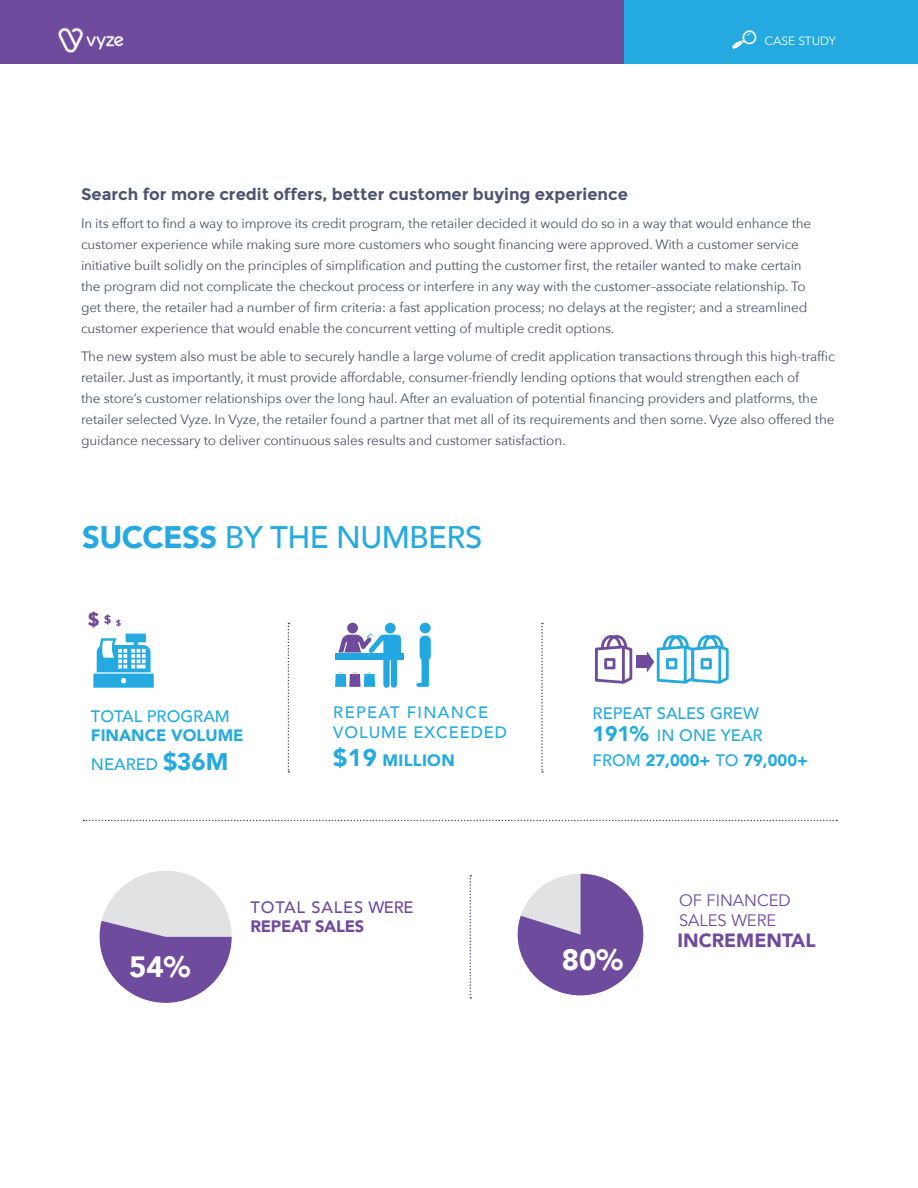
<style>
.page{position:relative;width:918px;height:1188px;background:#fff}
.page>*{position:absolute;margin:0;border:0;box-sizing:border-box;transform-origin:0 0}
.t1{font:500 31.05px "Avenir";letter-spacing:-.02em;color:#24aae1}
.t2{font:900 29.25px "Avenir";color:#fff}
.t3{font:900 19.05px "Avenir";color:#6f4b9e}
.t4{font:700 16.5px "Montserrat";color:#4c546f}
.t5{font:900 16.5px/28.8px "Avenir";color:#24aae1}
.t6{font:500 16.5px/22.5px "Avenir";color:#24aae1}
.t7{font:500 16.5px/19.8px "Avenir";letter-spacing:.05em;color:#6f4b9e}
.t8{font:16.5px "Avenir";color:#6f4b9e}
.t9{font:500 16.5px "Avenir";letter-spacing:.055em;color:#24aae1}
.t10{font:500 16.5px "Avenir";letter-spacing:.08em;color:#24aae1}
.t11{font:900 16.5px "Avenir";letter-spacing:.02em;color:#24aae1}
.t12{font:13.5px/21px "Avenir Next";letter-spacing:-.01em;color:#4c546f}
.t13{font:12px "Avenir Next";color:#fff}
.s1{font-weight:900}
.s2{font-weight:500}
.s3{font-size:24px}
.s4{font-weight:900;font-size:21px}
</style>
<div class="page">
<svg style="left:595px;top:635px;width:37px;height:49px"></svg>
<div style="left:636px;top:656px;width:11px;height:12px;background:#6f4b9e"></div>
<svg style="left:647px;top:635px;width:82px;height:49px"></svg>
<svg style="left:93px;top:634px;width:61px;height:54px"></svg>
<svg style="left:88px;top:612px;width:33px;height:16px"></svg>
<div style="left:0;top:0;width:796px;height:64px;background:#6f4b9e"></div>
<div style="left:624px;top:0;width:294px;height:64px;background:#24aae1"></div>
<svg style="left:732px;top:30px;width:25px;height:19px"></svg>
<img style="left:58px;top:27px;width:66px;height:26px">
<svg style="left:288px;top:623px;width:1px;height:150px"></svg>
<svg style="left:83px;top:820px;width:754px;height:1px"></svg>
<svg style="left:541px;top:623px;width:2px;height:150px"></svg>
<svg style="left:470px;top:875px;width:1px;height:124px"></svg>
<div style="left:347px;top:623px;width:11px;height:10px;background:#6f4b9e;border-radius:50%"></div>
<div style="left:385px;top:623px;width:11px;height:11px;background:#22a7e0;border-radius:50%"></div>
<div style="left:335px;top:654px;width:69px;height:6px;background:#22a7e0"></div>
<svg style="left:335px;top:633px;width:66px;height:55px"></svg>
<svg style="left:416px;top:636px;width:15px;height:51px"></svg>
<div style="left:420px;top:623px;width:11px;height:10px;background:#22a7e0;border-radius:50%"></div>
<svg style="left:518px;top:874px;width:125px;height:121px"></svg>
<svg style="left:100px;top:871px;width:132px;height:132px"></svg>
<p class="t13" style="left:765px;top:31px;width:73px">CASE STUDY</p>
<p class="t4" style="left:81px;top:184px;width:548px">Search for more credit offers, better customer buying experience</p>
<p class="t12" style="left:81px;top:212px;width:732px">In its effort to find a way to improve its credit program, the retailer decided it would do so in a way that would enhance the customer experience while making sure more customers who sought financing were approved. With a customer service initiative built solidly on the principles of simplification and putting the customer first, the retailer wanted to make certain the program did not complicate the checkout process or interfere in any way with the customer–associate relationship. To get there, the retailer had a number of firm criteria: a fast application process; no delays at the register; and a streamlined customer experience that would enable the concurrent vetting of multiple credit options.</p>
<p class="t12" style="left:81px;top:345px;width:755px">The new system also must be able to securely handle a large volume of credit application transactions through this high-traffic retailer. Just as importantly, it must provide affordable, consumer-friendly lending options that would strengthen each of<br>the store’s customer relationships over the long haul. After an evaluation of potential financing providers and platforms, the retailer selected Vyze. In Vyze, the retailer found a partner that met all of its requirements and then some. Vyze also offered the guidance necessary to deliver continuous sales results and customer satisfaction.</p>
<p class="t1" style="left:82px;top:510px;width:402px"><span class="s1">SUCCESS</span> BY THE NUMBERS</p>
<p class="t6" style="left:91px;top:704px;width:140px">TOTAL PROGRAM</p>
<p class="t5" style="left:91px;top:721px;width:154px">FINANCE VOLUME<br><span class="s2">NEARED</span> <span class="s3">$36M</span></p>
<p class="t10" style="left:333px;top:698px;width:156px">REPEAT FINANCE</p>
<p class="t9" style="left:333px;top:718px;width:175px">VOLUME EXCEEDED</p>
<p class="t11" style="left:333px;top:746px;width:123px"><span class="s3">$19</span> MILLION</p>
<p class="t6" style="left:593px;top:701px;width:172px">REPEAT SALES GREW<br><span class="s4">191%</span> IN ONE YEAR</p>
<p class="t5" style="left:593px;top:745px;width:217px"><span class="s2">FROM</span> 27,000+ <span class="s2">TO</span> 79,000+</p>
<p class="t7" style="left:251px;top:896px;width:164px">TOTAL SALES WERE<br><span class="s1">REPEAT SALES</span></p>
<p class="t2" style="left:129px;top:942px;width:63px">54%</p>
<p class="t2" style="left:562px;top:934px;width:63px">80%</p>
<p class="t8" style="left:679px;top:891px;width:113px">OF FINANCED</p>
<p class="t8" style="left:679px;top:911px;width:99px">SALES WERE</p>
<p class="t3" style="left:678px;top:924px;width:140px">INCREMENTAL</p>
</div>
